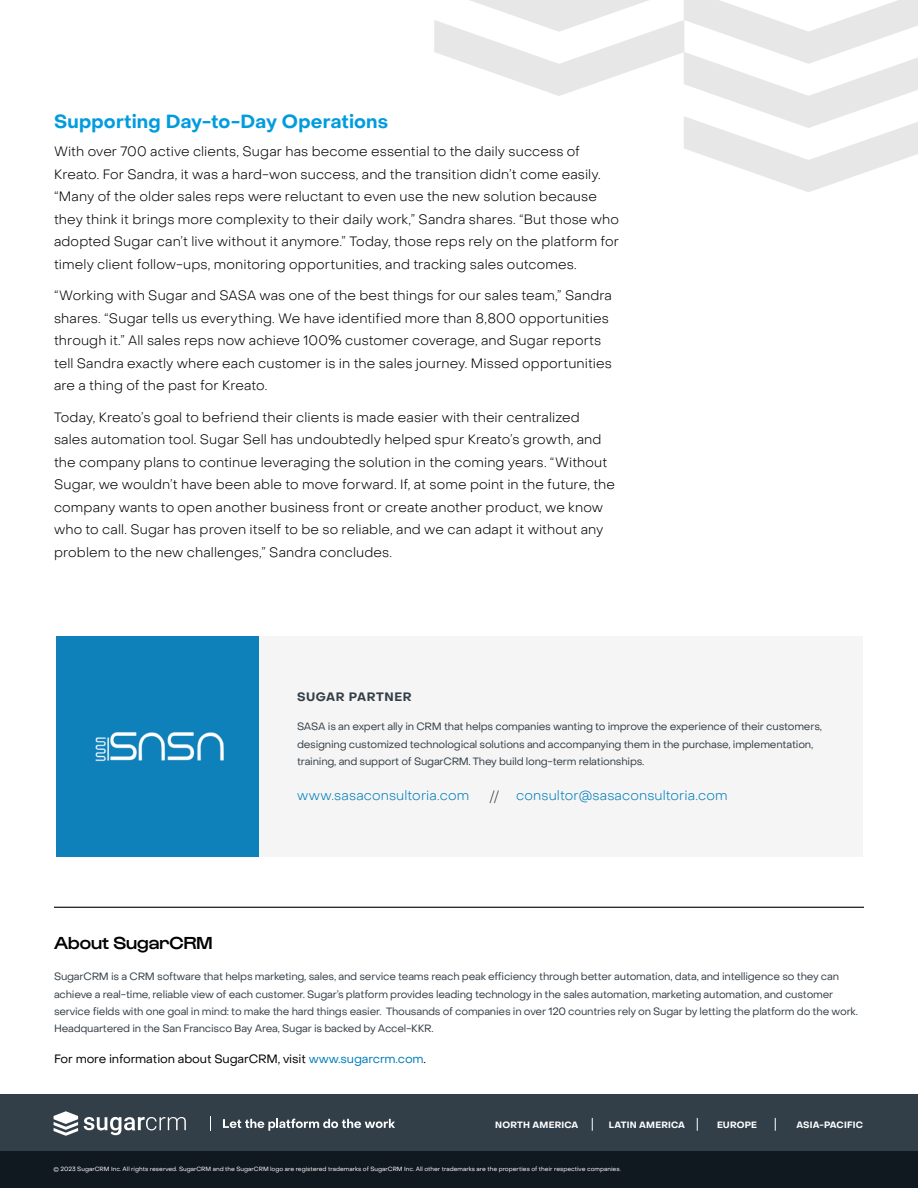
<style>
.page{position:relative;width:918px;height:1188px;background:#fff}
.page>*{position:absolute;margin:0;border:0;box-sizing:border-box;transform-origin:0 0}
.Body_-_Headline{font:700 18.75px "Object Sans";letter-spacing:.01em;color:#009cde}
.Boilerplate_-_Header{font:500 18px "Gustavo";color:#000}
.Body_-_Body{font:300 13.5px/22.5px "Object Sans";letter-spacing:.01em;color:#000}
.Body_-_Body-2{font:300 13.5px "Object Sans";letter-spacing:.01em;color:#007db9}
.Body_-_Body-3{font:300 13.5px "Object Sans";color:#333f48}
.Boilerplate_-_CTA{font:12px "Object Sans";letter-spacing:-.01em;color:#000}
.Body_-_Prehead{font:700 12px "Object Sans";letter-spacing:.05em;color:#333f48}
.Boilerplate_-_Body{font:10.5px/17.4px "Object Sans";letter-spacing:-.02em;color:#333f48}
.t1{font:700 9.15px "Object Sans";letter-spacing:.02em;color:#fff}
.t2{font:700 9px "Object Sans";letter-spacing:.02em;color:#fff}
.Boilerplate_-_Legal{font:6px "Object Sans";color:#fff}
.s1{color:#007db9}
</style>
<div class="page">
<svg style="left:434px;top:0;width:484px;height:192px"></svg>
<div style="left:57px;top:636px;width:806px;height:220px;background:#f5f5f5"></div>
<div style="left:56px;top:636px;width:202px;height:220px;background:#0e80ba"></div>
<div style="left:0;top:1094px;width:918px;height:57px;background:#333f48"></div>
<div style="left:0;top:1151px;width:918px;height:37px;background:#101820"></div>
<svg style="left:592px;top:1118px;width:1px;height:13px"></svg>
<svg style="left:697px;top:1118px;width:1px;height:13px"></svg>
<svg style="left:775px;top:1118px;width:1px;height:13px"></svg>
<svg style="left:54px;top:1111px;width:24px;height:25px"></svg>
<svg style="left:84px;top:1117px;width:102px;height:18px"></svg>
<svg style="left:210px;top:1116px;width:1px;height:15px"></svg>
<svg style="left:223px;top:1119px;width:172px;height:12px"></svg>
<hr style="left:54px;top:907px;width:810px;height:1px;background:#000">
<img style="left:95px;top:732px;width:129px;height:30px">
<p class="Body_-_Headline" style="left:54px;top:110px;width:336px">Supporting Day-to-Day Operations</p>
<p class="Body_-_Body" style="left:54px;top:140px;width:567px">With over 700 active clients, Sugar has become essential to the daily success of Kreato. For Sandra, it was a hard-won success, and the transition didn’t come easily. “Many of the older sales reps were reluctant to even use the new solution because they think it brings more complexity to their daily work,” Sandra shares. “But those who adopted Sugar can’t live without it anymore.” Today, those reps rely on the platform for timely client follow-ups, monitoring opportunities, and tracking sales outcomes.</p>
<p class="Body_-_Body" style="left:54px;top:284px;width:560px">“Working with Sugar and SASA was one of the best things for our sales team,” Sandra shares. “Sugar tells us everything. We have identified more than 8,800 opportunities through it.” All sales reps now achieve 100% customer coverage, and Sugar reports tell Sandra exactly where each customer is in the sales journey. Missed opportunities are a thing of the past for Kreato.</p>
<p class="Body_-_Body" style="left:54px;top:406px;width:563px">Today, Kreato’s goal to befriend their clients is made easier with their centralized sales automation tool. Sugar Sell has undoubtedly helped spur Kreato’s growth, and the company plans to continue leveraging the solution in the coming years. “Without Sugar, we wouldn’t have been able to move forward. If, at some point in the future, the company wants to open another business front or create another product, we know who to call. Sugar has proven itself to be so reliable, and we can adapt it without any problem to the new challenges,” Sandra concludes.</p>
<p class="Body_-_Prehead" style="left:297px;top:690px;width:116px">SUGAR PARTNER</p>
<p class="Boilerplate_-_Body" style="left:297px;top:718px;width:527px">SASA is an expert ally in CRM that helps companies wanting to improve the experience of their customers, designing customized technological solutions and accompanying them in the purchase, implementation, training, and support of SugarCRM. They build long-term relationships.</p>
<p class="Body_-_Body-2" style="left:297px;top:787px;width:174px">www.sasaconsultoria.com</p>
<p class="Body_-_Body-3" style="left:489px;top:787px;width:11px">//</p>
<p class="Body_-_Body-2" style="left:516px;top:787px;width:213px">consultor@sasaconsultoria.com</p>
<p class="Boilerplate_-_Header" style="left:54px;top:933px;width:160px">About SugarCRM</p>
<p class="Boilerplate_-_Body" style="left:54px;top:968px;width:805px">SugarCRM is a CRM software that helps marketing, sales, and service teams reach peak efficiency through better automation, data, and intelligence so they can achieve a real-time, reliable view of each customer. Sugar’s platform provides leading technology in the sales automation, marketing automation, and customer service fields with one goal in mind: to make the hard things easier. Thousands of companies in over 120 countries rely on Sugar by letting the platform do the work.<br>Headquartered in the San Francisco Bay Area, Sugar is backed by Accel-KKR.</p>
<p class="Boilerplate_-_CTA" style="left:54px;top:1052px;width:374px">For more information about SugarCRM, visit <span class="s1">www.sugarcrm.com</span>.</p>
<p class="t2" style="left:495px;top:1119px;width:85px">NORTH AMERICA</p>
<p class="t2" style="left:609px;top:1119px;width:78px">LATIN AMERICA</p>
<p class="t2" style="left:717px;top:1119px;width:42px">EUROPE</p>
<p class="t1" style="left:797px;top:1119px;width:68px">ASIA-PACIFIC</p>
<p class="Boilerplate_-_Legal" style="left:54px;top:1165px;width:569px">© 2023 SugarCRM Inc. All rights reserved. SugarCRM and the SugarCRM logo are registered trademarks of SugarCRM Inc. All other trademarks are the properties of their respective companies.</p>
</div>
